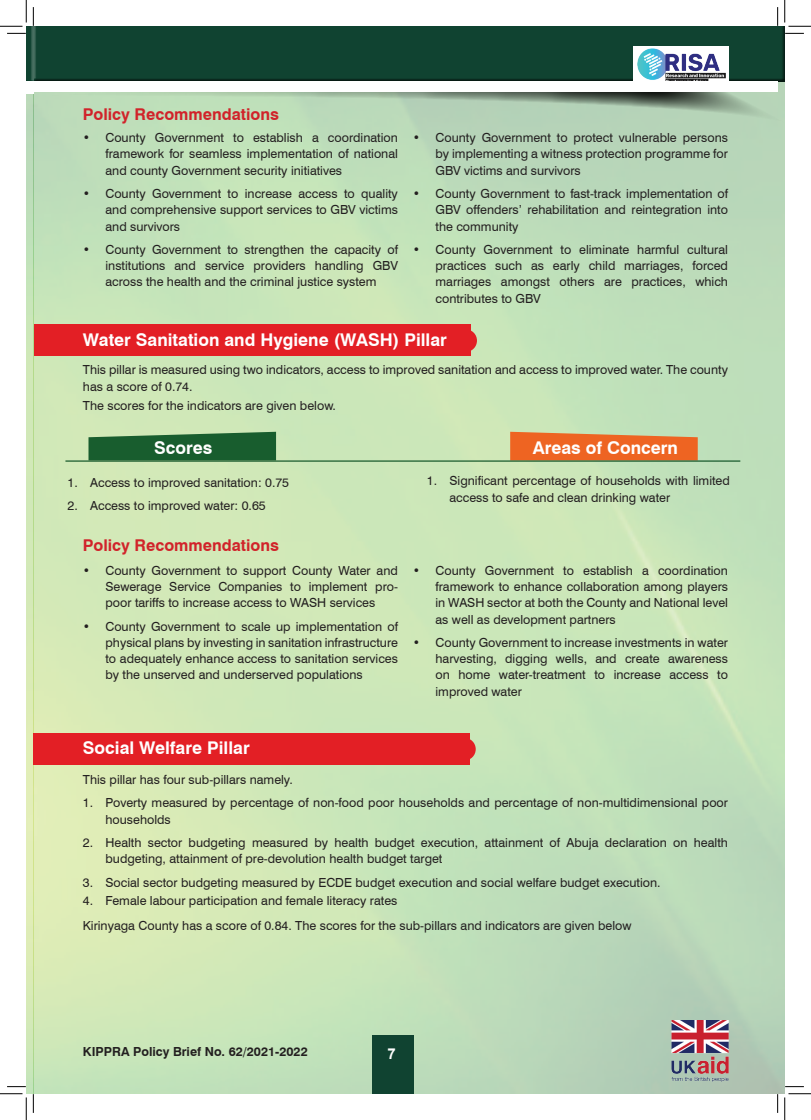
<style>
.page{position:relative;width:811px;height:1120px;background:#fff}
.page>*{position:absolute;margin:0;border:0;box-sizing:border-box;transform-origin:0 0}
.t1{font:700 17.5px "Swiss 721 BT";color:#fff}
.t2{font:700 16.25px "Swiss 721 BT";color:#d1232a}
.t3{font:700 15px "Arial";color:#fff}
.t4{font:12.5px/16.2px "Swiss 721 BT";color:#231f20;text-align:justify}
.t5{font:700 12.5px "Swiss 721 BT";color:#231f20}
</style>
<div class="page">
<img style="left:26px;top:128px;width:759px;height:965px">
<svg style="left:33px;top:84px;width:752px;height:44px;background:#adc9ac"></svg>
<div style="left:33px;top:26px;width:752px;height:58px;background:#104331"></div>
<svg style="left:26px;top:94px;width:7px;height:35px"></svg>
<div style="left:26px;top:26px;width:8px;height:59px;background:#231f20;opacity:.75"></div>
<div style="left:372px;top:1034px;width:42px;height:59px;background:#104331"></div>
<img style="left:670px;top:1019px;width:59px;height:66px">
<div style="left:633px;top:46px;width:95px;height:41px;background:#fff"></div>
<img style="left:637px;top:48px;width:89px;height:33px">
<div style="left:33px;top:82px;width:744px;height:10px;background:#fff"></div>
<div style="left:26px;top:82px;width:7px;height:10px;background:#fff"></div>
<div style="left:35px;top:324px;width:435px;height:31px;background:#e31f25"></div>
<div style="left:455px;top:329px;width:22px;height:23px;background:#e31f25;border-radius:50%"></div>
<div style="left:33px;top:732px;width:436px;height:31px;background:#e31f25"></div>
<div style="left:454px;top:737px;width:22px;height:23px;background:#e31f25;border-radius:50%"></div>
<svg style="left:88px;top:431px;width:188px;height:29px;background:#2e6e3f"></svg>
<svg style="left:510px;top:431px;width:188px;height:29px;background:#e87334"></svg>
<hr style="left:65px;top:460px;width:675px;height:1px;background:#195a2d">
<svg style="left:7px;top:33px;width:19px;height:1px"></svg>
<svg style="left:785px;top:33px;width:19px;height:1px"></svg>
<svg style="left:33px;top:7px;width:1px;height:19px"></svg>
<svg style="left:33px;top:1093px;width:1px;height:19px"></svg>
<svg style="left:777px;top:7px;width:1px;height:19px"></svg>
<svg style="left:777px;top:1093px;width:1px;height:19px"></svg>
<svg style="left:0;top:0;width:27px;height:27px"></svg>
<svg style="left:0;top:1093px;width:27px;height:26px"></svg>
<svg style="left:784px;top:0;width:27px;height:27px"></svg>
<svg style="left:784px;top:1093px;width:27px;height:26px"></svg>
<h2 class="t2" style="left:83px;top:104px;width:197px">Policy Recommendations</h2>
<p class="t4" style="left:105px;top:129px;width:294px;text-indent:-22px">• County Government to establish a coordination framework for seamless implementation of national and county Government security initiatives</p>
<p class="t4" style="left:105px;top:185px;width:294px;text-indent:-22px">• County Government to increase access to quality and comprehensive support services to GBV victims and survivors</p>
<p class="t4" style="left:105px;top:241px;width:294px;text-indent:-22px">• County Government to strengthen the capacity of institutions and service providers handling GBV across the health and the criminal justice system</p>
<p class="t4" style="left:435px;top:129px;width:294px;text-indent:-22px">• County Government to protect vulnerable persons by implementing a witness protection programme for GBV victims and survivors</p>
<p class="t4" style="left:435px;top:185px;width:294px;text-indent:-22px">• County Government to fast-track implementation of GBV offenders’ rehabilitation and reintegration into the community</p>
<p class="t4" style="left:435px;top:241px;width:294px;text-indent:-22px">• County Government to eliminate harmful cultural practices such as early child marriages, forced marriages amongst others are practices, which contributes to GBV</p>
<h1 class="t1" style="left:83px;top:329px;width:365px">Water Sanitation and Hygiene (WASH) Pillar</h1>
<p class="t4" style="left:83px;top:361px;width:646px">This pillar is measured using two indicators, access to improved sanitation and access to improved water. The county has a score of 0.74.</p>
<p class="t4" style="left:83px;top:397px;width:255px">The scores for the indicators are given below.</p>
<h1 class="t1" style="left:154px;top:437px;width:60px">Scores</h1>
<h1 class="t1" style="left:533px;top:437px;width:147px">Areas of Concern</h1>
<p class="t4" style="left:449px;top:472px;width:282px;text-indent:-22px">1. Significant percentage of households with limited access to safe and clean drinking water</p>
<p class="t4" style="left:68px;top:474px;width:223px">1. Access to improved sanitation: 0.75</p>
<p class="t4" style="left:68px;top:497px;width:200px">2. Access to improved water: 0.65</p>
<h2 class="t2" style="left:83px;top:535px;width:197px">Policy Recommendations</h2>
<p class="t4" style="left:105px;top:561px;width:294px;text-indent:-22px">• County Government to support County Water and Sewerage Service Companies to implement pro&shy;poor tariffs to increase access to WASH services</p>
<p class="t4" style="left:105px;top:617px;width:294px;text-indent:-22px">• County Government to scale up implementation of physical plans by investing in sanitation infrastructure to adequately enhance access to sanitation services by the unserved and underserved populations</p>
<p class="t4" style="left:435px;top:561px;width:294px;text-indent:-22px">• County Government to establish a coordination framework to enhance collaboration among players in WASH sector at both the County and National level as well as development partners</p>
<p class="t4" style="left:435px;top:633px;width:294px;text-indent:-22px">• County Government to increase investments in water harvesting, digging wells, and create awareness on home water-treatment to increase access to improved water</p>
<h1 class="t1" style="left:83px;top:737px;width:168px">Social Welfare Pillar</h1>
<p class="t4" style="left:83px;top:770px;width:211px">This pillar has four sub-pillars namely.</p>
<p class="t4" style="left:105px;top:794px;width:624px;text-indent:-22px">1. Poverty measured by percentage of non-food poor households and percentage of non-multidimensional poor households</p>
<p class="t4" style="left:105px;top:833px;width:624px;text-indent:-22px">2. Health sector budgeting measured by health budget execution, attainment of Abuja declaration on health budgeting, attainment of pre-devolution health budget target</p>
<p class="t4" style="left:83px;top:873px;width:579px">3. Social sector budgeting measured by ECDE budget execution and social welfare budget execution.</p>
<p class="t4" style="left:83px;top:887px;width:550px;line-height:25px">4. Female labour participation and female literacy rates<br>Kirinyaga County has a score of 0.84. The scores for the sub-pillars and indicators are given below</p>
<p class="t5" style="left:83px;top:1043px;width:226px">KIPPRA Policy Brief No. 62/2021-2022</p>
<p class="t3" style="left:387px;top:1043px;width:10px">7</p>
</div>
